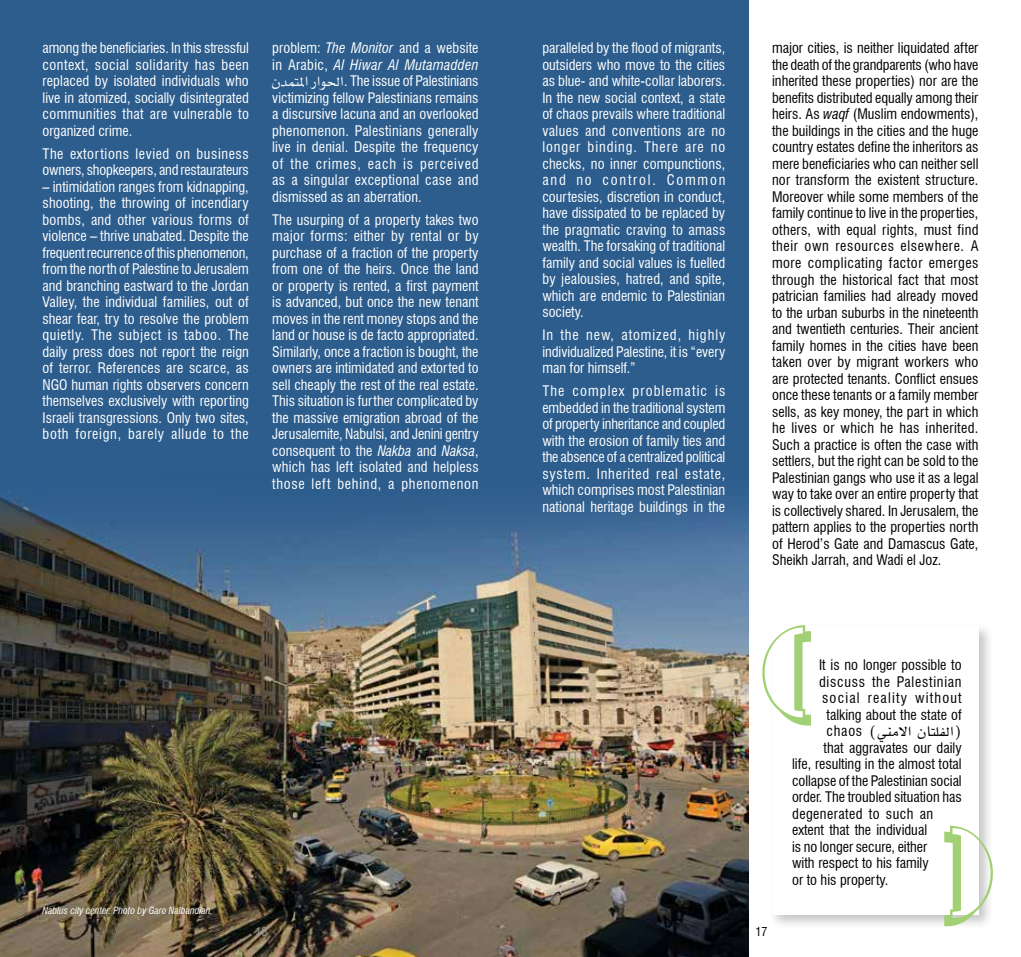
<style>
.page{position:relative;width:1021px;height:957px;background:#fff}
.page>*{position:absolute;margin:0;border:0;box-sizing:border-box;transform-origin:0 0}
.t1{font:21px "A Xt Manal";color:#000}
.t2{font:21px "A Xt Manal";color:#fff}
.t3{font:condensed 14.25px/16.5px "Swiss 721 BT";letter-spacing:.005em;color:#fff;text-align:justify}
.t4{font:condensed 14.25px/16.5px "Swiss 721 BT";color:#000;text-align:justify}
.t5{font:condensed 14.25px/16.5px "Swiss 721 BT";letter-spacing:.035em;color:#000;text-align:center}
.t6{font:condensed 14.25px/16.5px "Swiss 721 BT";letter-spacing:-.015em;color:#fff}
.t7{font:italic condensed 14.25px/16.5px "Swiss 721 BT";letter-spacing:.02em;color:#fff}
.t8{font:condensed 14.25px "Swiss 721 BT";letter-spacing:.03em;color:#000}
.t9{font:condensed 12px "Swiss 721 BT";color:#939598}
.t10{font:condensed 12px "Swiss 721 BT";color:#000}
.t11{font:italic condensed 9.75px "Swiss 721 BT";color:#fff}
.s1{font-style:normal}
.s2{font-style:italic}
</style>
<div class="page">
<div style="left:769px;top:623px;width:224px;height:306px;background:#000;opacity:.22"></div>
<div style="left:772px;top:626px;width:206px;height:288px;background:#fff"></div>
<svg style="left:762px;top:625px;width:49px;height:100px"></svg>
<svg style="left:944px;top:826px;width:48px;height:100px"></svg>
<img style="left:0;top:0;width:748px;height:957px">
<p class="t3" style="left:43px;top:40px;width:208px">among the beneficiaries. In this stressful context, social solidarity has been replaced by isolated individuals who live in atomized, socially disintegrated communities that are vulnerable to organized crime.</p>
<p class="t6" style="left:43px;top:145px;width:208px">The extortions levied on business owners, shopkeepers, and restaurateurs</p>
<p class="t3" style="left:43px;top:178px;width:208px">– intimidation ranges from kidnapping, shooting, the throwing of incendiary bombs, and other various forms of violence – thrive unabated. Despite the frequent recurrence of this phenomenon, from the north of Palestine to Jerusalem and branching eastward to the Jordan Valley, the individual families, out of shear fear, try to resolve the problem quietly. The subject is taboo. The daily press does not report the reign of terror. References are scarce, as NGO human rights observers concern themselves exclusively with reporting Israeli transgressions. Only two sites, both foreign, barely allude to the</p>
<p class="t7" style="left:272px;top:40px;width:208px"><span class="s1">problem:</span> The Monitor <span class="s1">and a website in Arabic,</span> Al Hiwar Al Mutamadden</p>
<h1 class="t2" style="left:272px;top:69px;width:73px">ام لتمدن حلوار ا</h1>
<p class="t3" style="left:272px;top:73px;width:208px;text-indent:72px">. The issue of Palestinians victimizing fellow Palestinians remains a discursive lacuna and an overlooked phenomenon. Palestinians generally live in denial. Despite the frequency of the crimes, each is perceived as a singular exceptional case and dismissed as an aberration.</p>
<p class="t3" style="left:272px;top:211px;width:208px">The usurping of a property takes two major forms: either by rental or by purchase of a fraction of the property from one of the heirs. Once the land or property is rented, a first payment is advanced, but once the new tenant moves in the rent money stops and the land or house is de facto appropriated.<br>Similarly, once a fraction is bought, the owners are intimidated and extorted to sell cheaply the rest of the real estate.<br>This situation is further complicated by the massive emigration abroad of the Jerusalemite, Nabulsi, and Jenini gentry consequent to the <span class="s2">Nakba</span> and <span class="s2">Naksa</span>, which has left isolated and helpless those left behind, a phenomenon</p>
<p class="t11" style="left:43px;top:905px;width:172px">Nablus city center. Photo by Garo Nalbandian.</p>
<p class="t3" style="left:542px;top:40px;width:184px">paralleled by the flood of migrants, outsiders who move to the cities as blue- and white-collar laborers.<br>In the new social context, a state of chaos prevails where traditional values and conventions are no longer binding. There are no checks, no inner compunctions, and no control. Common courtesies, discretion in conduct, have dissipated to be replaced by the pragmatic craving to amass wealth. The forsaking of traditional family and social values is fuelled by jealousies, hatred, and spite, which are endemic to Palestinian society.</p>
<p class="t3" style="left:542px;top:327px;width:184px">In the new, atomized, highly individualized Palestine, it is “every man for himself.”</p>
<p class="t3" style="left:542px;top:383px;width:184px">The complex problematic is embedded in the traditional system of property inheritance and coupled with the erosion of family ties and the absence of a centralized political system. Inherited real estate, which comprises most Palestinian national heritage buildings in the</p>
<p class="t4" style="left:772px;top:40px;width:208px">major cities, is neither liquidated after the death of the grandparents (who have inherited these properties) nor are the benefits distributed equally among their heirs. As <span class="s2">waqf</span> (Muslim endowments), the buildings in the cities and the huge country estates define the inheritors as mere beneficiaries who can neither sell nor transform the existent structure.<br>Moreover while some members of the family continue to live in the properties, others, with equal rights, must find their own resources elsewhere. A more complicating factor emerges through the historical fact that most patrician families had already moved to the urban suburbs in the nineteenth and twentieth centuries. Their ancient family homes in the cities have been taken over by migrant workers who are protected tenants. Conflict ensues once these tenants or a family member sells, as key money, the part in which he lives or which he has inherited.<br>Such a practice is often the case with settlers, but the right can be sold to the Palestinian gangs who use it as a legal way to take over an entire property that is collectively shared. In Jerusalem, the pattern applies to the properties north of Herod’s Gate and Damascus Gate, Sheikh Jarrah, and Wadi el Joz.</p>
<p class="t5" style="left:819px;top:657px;width:144px">It is no longer possible to discuss the Palestinian social reality without talking about the state of</p>
<h1 class="t1" style="left:869px;top:718px;width:94px">(الفل ت اناا لمني)</h1>
<p class="t4" style="left:826px;top:723px;width:37px">chaos</p>
<p class="t4" style="left:823px;top:739px;width:140px">that aggravates our daily</p>
<p class="t4" style="left:792px;top:755px;width:171px">life, resulting in the almost total</p>
<p class="t4" style="left:792px;top:772px;width:171px">collapse of the Palestinian social</p>
<p class="t4" style="left:792px;top:788px;width:171px">order. The troubled situation has</p>
<p class="t8" style="left:792px;top:805px;width:143px">degenerated to such an</p>
<p class="t4" style="left:792px;top:821px;width:136px">extent that the individual</p>
<p class="t4" style="left:792px;top:838px;width:137px">is no longer secure, either</p>
<p class="t4" style="left:792px;top:854px;width:138px">with respect to his family</p>
<p class="t4" style="left:792px;top:871px;width:98px">or to his property.</p>
<p class="t9" style="left:256px;top:925px;width:13px">16</p>
<p class="t10" style="left:755px;top:925px;width:13px">17</p>
</div>
